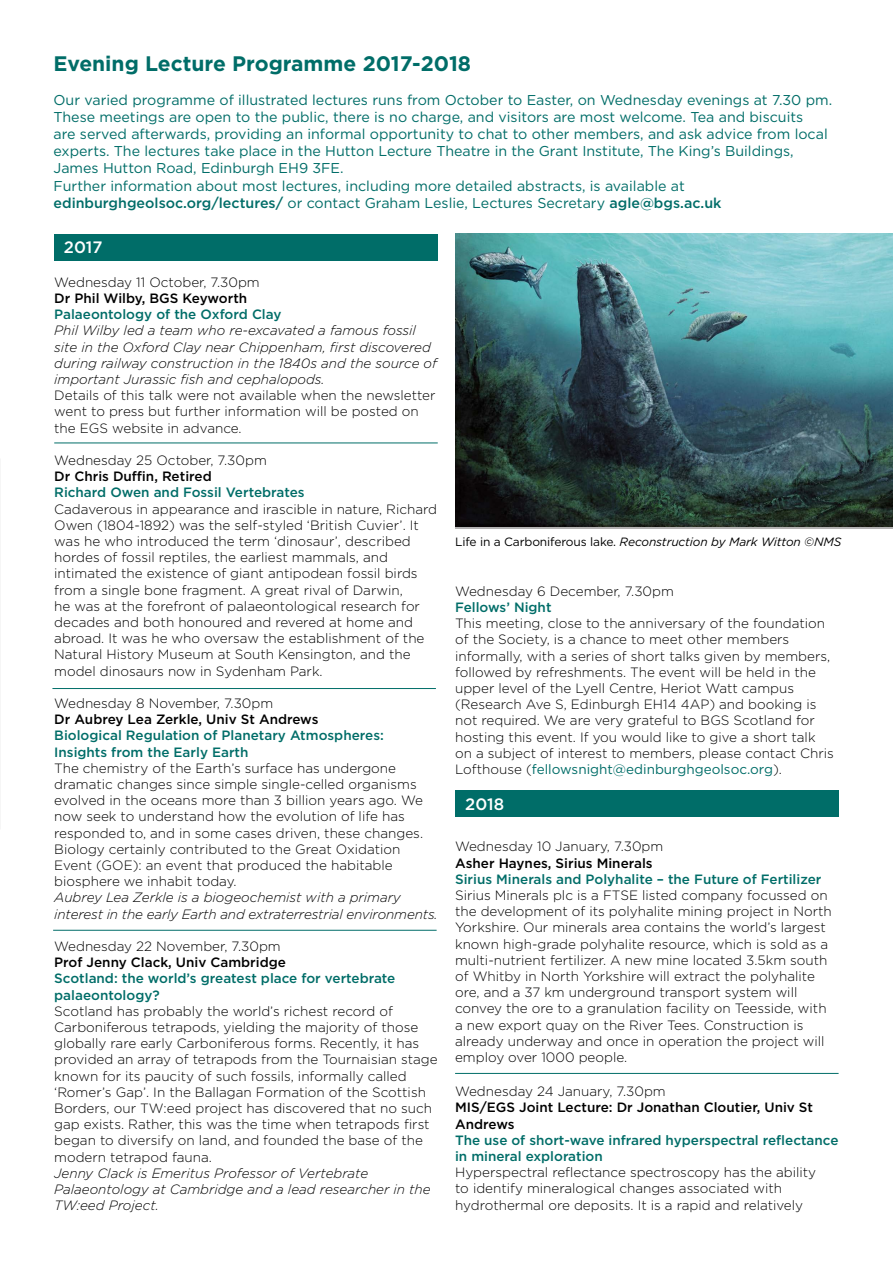
<style>
.page{position:relative;width:893px;height:1263px;background:#fff}
.page>*{position:absolute;margin:0;border:0;box-sizing:border-box;transform-origin:0 0}
.t1{font:700 21px "Gotham";color:#006d68}
.t2{font:500 16.5px "Gotham";color:#fff}
.t3{font:14.25px/17.1px "Gotham";color:#006d68}
.t4{font:300 13.5px/16.2px "Gotham";color:#000}
.t5{font:italic 300 13.5px/16.2px "Gotham";color:#000}
.t6{font:500 13.5px/16.2px "Gotham";color:#006d68}
.t7{font:500 13.5px/16.2px "Gotham";color:#000}
.t8{font:italic 12px "Gotham";letter-spacing:-.01em;color:#000}
.s1{font-weight:500}
.s2{font-style:normal}
.s3{font-weight:400;color:#006d68}
</style>
<div class="page">
<hr style="left:54px;top:443px;width:384px;height:1px;background:#006d68">
<hr style="left:52px;top:688px;width:384px;height:1px;background:#006d68">
<hr style="left:53px;top:930px;width:384px;height:1px;background:#006d68">
<div style="left:54px;top:234px;width:383px;height:27px;background:#006d68"></div>
<div style="left:455px;top:790px;width:384px;height:27px;background:#006d68"></div>
<img style="left:455px;top:234px;width:438px;height:293px">
<hr style="left:455px;top:1073px;width:384px;height:1px;background:#006d68">
<h1 class="t1" style="left:54px;top:49px;width:419px">Evening Lecture Programme 2017-2018</h1>
<p class="t3" style="left:54px;top:91px;width:780px">Our varied programme of illustrated lectures runs from October to Easter, on Wednesday evenings at 7.30 pm.<br>These meetings are open to the public, there is no charge, and visitors are most welcome. Tea and biscuits<br>are served afterwards, providing an informal opportunity to chat to other members, and ask advice from local experts. The lectures take place in the Hutton Lecture Theatre in the Grant Institute, The King’s Buildings, James Hutton Road, Edinburgh EH9 3FE.<br>Further information about most lectures, including more detailed abstracts, is available at <span class="s1">edinburghgeolsoc.org/lectures/</span> or contact Graham Leslie, Lectures Secretary <span class="s1">agle@bgs.ac.uk</span></p>
<p class="t2" style="left:64px;top:237px;width:40px">2017</p>
<p class="t4" style="left:54px;top:273px;width:207px">Wednesday 11 October, 7.30pm</p>
<p class="t7" style="left:54px;top:290px;width:195px">Dr Phil Wilby, BGS Keyworth</p>
<p class="t6" style="left:54px;top:306px;width:229px">Palaeontology of the Oxford Clay</p>
<p class="t5" style="left:54px;top:322px;width:384px">Phil Wilby led a team who re-excavated a famous fossil site in the Oxford Clay near Chippenham, first discovered during railway construction in the 1840s and the source of important Jurassic fish and cephalopods.</p>
<p class="t4" style="left:54px;top:387px;width:383px">Details of this talk were not available when the newsletter went to press but further information will be posted on the EGS website in advance.</p>
<p class="t4" style="left:54px;top:452px;width:214px">Wednesday 25 October, 7.30pm</p>
<p class="t7" style="left:54px;top:468px;width:159px">Dr Chris Duffin, Retired</p>
<p class="t6" style="left:54px;top:484px;width:252px">Richard Owen and Fossil Vertebrates</p>
<p class="t4" style="left:54px;top:500px;width:384px">Cadaverous in appearance and irascible in nature, Richard Owen (1804-1892) was the self-styled ‘British Cuvier’. It was he who introduced the term ‘dinosaur’, described hordes of fossil reptiles, the earliest mammals, and intimated the existence of giant antipodean fossil birds from a single bone fragment. A great rival of Darwin,<br>he was at the forefront of palaeontological research for decades and both honoured and revered at home and abroad. It was he who oversaw the establishment of the Natural History Museum at South Kensington, and the model dinosaurs now in Sydenham Park.</p>
<p class="t4" style="left:54px;top:695px;width:221px">Wednesday 8 November, 7.30pm</p>
<p class="t7" style="left:54px;top:711px;width:266px">Dr Aubrey Lea Zerkle, Univ St Andrews</p>
<p class="t6" style="left:54px;top:727px;width:331px">Biological Regulation of Planetary Atmospheres:<br>Insights from the Early Earth</p>
<p class="t4" style="left:54px;top:759px;width:370px">The chemistry of the Earth’s surface has undergone dramatic changes since simple single-celled organisms evolved in the oceans more than 3 billion years ago. We now seek to understand how the evolution of life has responded to, and in some cases driven, these changes.<br>Biology certainly contributed to the Great Oxidation Event (GOE): an event that produced the habitable biosphere we inhabit today.</p>
<p class="t5" style="left:54px;top:889px;width:385px">Aubrey Lea Zerkle is a biogeochemist with a primary interest in the early Earth and extraterrestrial environments.</p>
<p class="t4" style="left:54px;top:938px;width:228px">Wednesday 22 November, 7.30pm</p>
<p class="t7" style="left:54px;top:954px;width:233px">Prof Jenny Clack, Univ Cambridge</p>
<p class="t6" style="left:54px;top:970px;width:343px">Scotland: the world’s greatest place for vertebrate palaeontology?</p>
<p class="t4" style="left:54px;top:1002px;width:385px">Scotland has probably the world’s richest record of Carboniferous tetrapods, yielding the majority of those globally rare early Carboniferous forms. Recently, it has provided an array of tetrapods from the Tournaisian stage known for its paucity of such fossils, informally called ‘Romer’s Gap’. In the Ballagan Formation of the Scottish Borders, our TW:eed project has discovered that no such gap exists. Rather, this was the time when tetrapods first began to diversify on land, and founded the base of the modern tetrapod fauna.</p>
<p class="t5" style="left:54px;top:1164px;width:378px">Jenny Clack is Emeritus Professor of Vertebrate<br>Palaeontology at Cambridge and a lead researcher in the<br>TW:eed Project.</p>
<p class="t8" style="left:455px;top:534px;width:388px"><span class="s2">Life in a Carboniferous lake.</span> Reconstruction by Mark Witton ©NMS</p>
<p class="t4" style="left:455px;top:582px;width:220px">Wednesday 6 December, 7.30pm</p>
<p class="t6" style="left:455px;top:599px;width:98px">Fellows’ Night</p>
<p class="t4" style="left:455px;top:615px;width:380px">This meeting, close to the anniversary of the foundation of the Society, is a chance to meet other members informally, with a series of short talks given by members, followed by refreshments. The event will be held in the upper level of the Lyell Centre, Heriot Watt campus (Research Ave S, Edinburgh EH14 4AP) and booking is not required. We are very grateful to BGS Scotland for hosting this event. If you would like to give a short talk on a subject of interest to members, please contact Chris Lofthouse (<span class="s3">fellowsnight@edinburghgeolsoc.org</span>).</p>
<p class="t2" style="left:465px;top:793px;width:40px">2018</p>
<p class="t4" style="left:455px;top:838px;width:210px">Wednesday 10 January, 7.30pm</p>
<p class="t7" style="left:455px;top:854px;width:199px">Asher Haynes, Sirius Minerals</p>
<p class="t6" style="left:455px;top:871px;width:368px">Sirius Minerals and Polyhalite – the Future of Fertilizer</p>
<p class="t4" style="left:455px;top:887px;width:378px">Sirius Minerals plc is a FTSE listed company focussed on the development of its polyhalite mining project in North Yorkshire. Our minerals area contains the world’s largest known high-grade polyhalite resource, which is sold as a multi-nutrient fertilizer. A new mine located 3.5km south of Whitby in North Yorkshire will extract the polyhalite ore, and a 37 km underground transport system will convey the ore to a granulation facility on Teesside, with a new export quay on the River Tees. Construction is already underway and once in operation the project will employ over 1000 people.</p>
<p class="t4" style="left:455px;top:1083px;width:212px">Wednesday 24 January, 7.30pm</p>
<p class="t7" style="left:455px;top:1099px;width:359px">MIS/EGS Joint Lecture: Dr Jonathan Cloutier, Univ St<br>Andrews</p>
<p class="t6" style="left:455px;top:1132px;width:385px">The use of short-wave infrared hyperspectral reflectance in mineral exploration</p>
<p class="t4" style="left:455px;top:1164px;width:363px">Hyperspectral reflectance spectroscopy has the ability to identify mineralogical changes associated with hydrothermal ore deposits. It is a rapid and relatively</p>
</div>
